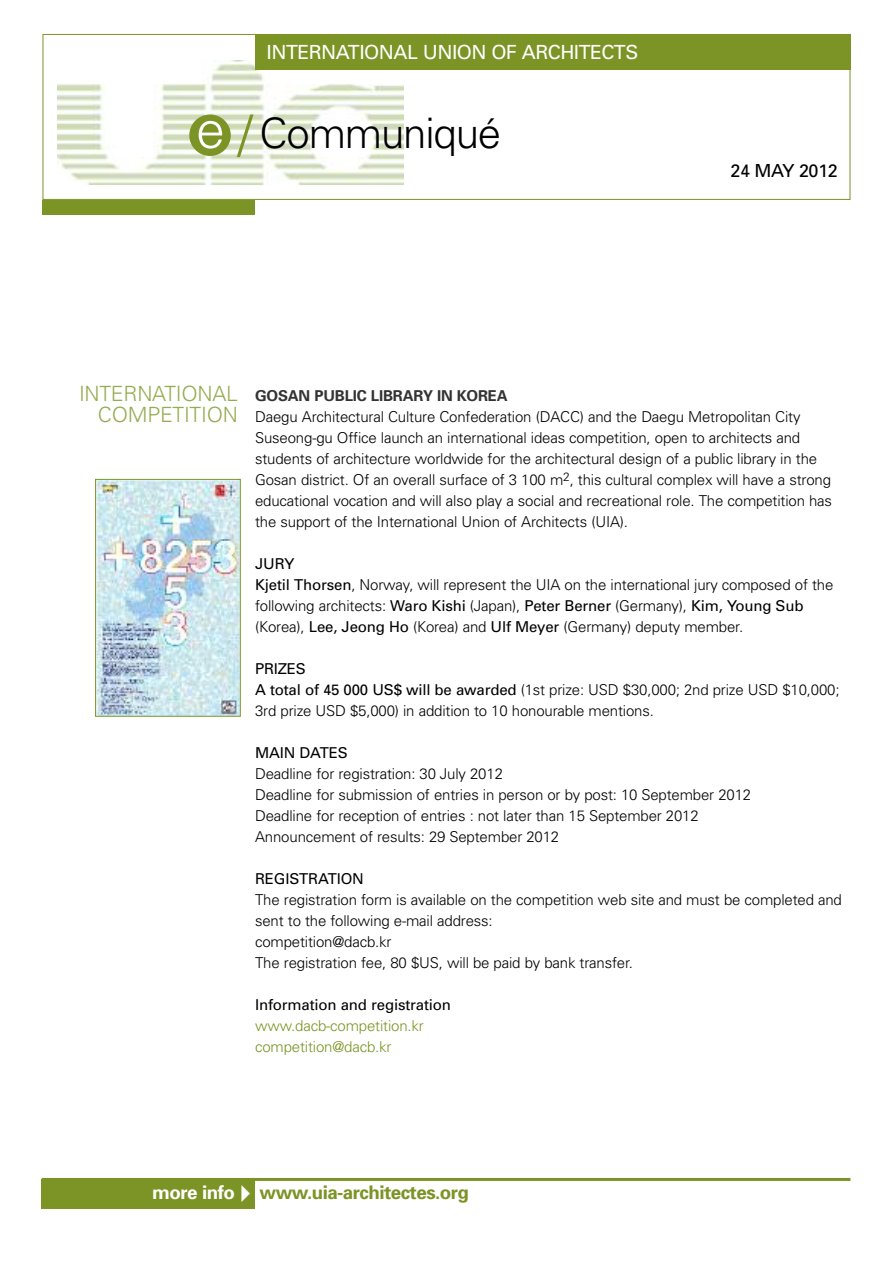
<style>
.page{position:relative;width:893px;height:1263px;background:#fff}
.page>*{position:absolute;margin:0;border:0;box-sizing:border-box;transform-origin:0 0}
.t1{font:300 52.05px "Univers";color:#fff}
.t2{font:300 42px "Univers";letter-spacing:-.03em;color:#000}
.t3{font:300 21px/21px "Univers";letter-spacing:-.01em;color:#96aa51;text-align:right}
.t4{font:19.5px "Univers";letter-spacing:-.03em;color:#fff}
.t5{font:700 18.75px "Univers";letter-spacing:-.03em;color:#7b9425}
.t6{font:18px "Univers";letter-spacing:-.03em;color:#000}
.t7{font:300 15px/21px "Univers";letter-spacing:-.01em;color:#000}
.t8{font:15px "Univers";letter-spacing:-.01em;color:#000}
.t9{font:300 15px/21px "Univers";letter-spacing:-.01em;color:#7b9425}
.t10{font:700 15px "Univers";letter-spacing:-.01em;color:#333}
.s1{color:#7b9425}
.s2{font-weight:400}
.s3{color:#fff}
</style>
<div class="page">
<img style="left:58px;top:61px;width:345px;height:124px">
<div style="left:43px;top:200px;width:212px;height:14px;background:#7b9425"></div>
<div style="left:255px;top:34px;width:595px;height:36px;background:#7b9425"></div>
<div style="left:189px;top:114px;width:42px;height:42px;background:#7b9425;border-radius:21px"></div>
<div style="left:42px;top:1179px;width:213px;height:30px;background:#7b9425"></div>
<hr style="left:42px;top:1178px;width:808px;height:3px;background:#7b9425">
<img style="left:97px;top:481px;width:142px;height:234px">
<div style="left:95px;top:479px;width:146px;height:238px;border:1px solid #7b9425"></div>
<h3 class="t4" style="left:267px;top:45px;width:373px">INTERNATIONAL UNION OF ARCHITECTS</h3>
<h1 class="t1" style="left:196px;top:110px;width:58px">e<span class="s1">/</span></h1>
<h2 class="t2" style="left:260px;top:117px;width:243px">Communiqué</h2>
<p class="t6" style="left:730px;top:164px;width:109px">24 MAY 2012</p>
<h3 class="t3" style="left:79px;top:385px;width:160px">INTERNATIONAL<br>COMPETITION</h3>
<p class="t10" style="left:255px;top:390px;width:254px">GOSAN PUBLIC LIBRARY IN KOREA</p>
<p class="t7" style="left:255px;top:408px;width:578px">Daegu Architectural Culture Confederation (DACC) and the Daegu Metropolitan City Suseong-gu Office launch an international ideas competition, open to architects and students of architecture worldwide for the architectural design of a public library in the Gosan district. Of an overall surface of 3 100 m<sup>2</sup>, this cultural complex will have a strong educational vocation and will also play a social and recreational role. The competition has the support of the International Union of Architects (UIA).</p>
<p class="t7" style="left:255px;top:555px;width:580px"><span class="s2">JURY<br>Kjetil Thorsen</span>, Norway, will represent the UIA on the international jury composed of the following architects: <span class="s2">Waro Kishi</span> (Japan), <span class="s2">Peter Berner</span> (Germany), <span class="s2">Kim, Young Sub </span>(Korea), <span class="s2">Lee, Jeong Ho</span> (Korea) and <span class="s2">Ulf Meyer</span> (Germany) deputy member.</p>
<p class="t7" style="left:255px;top:660px;width:586px"><span class="s2">PRIZES<br>A total of 45 000 US$ will be awarded</span> (1st prize: USD $30,000; 2nd prize USD $10,000;<br>3rd prize USD $5,000) in addition to 10 honourable mentions.</p>
<p class="t8" style="left:255px;top:747px;width:94px">MAIN DATES</p>
<p class="t7" style="left:255px;top:765px;width:498px">Deadline for registration: 30 July 2012<br>Deadline for submission of entries in person or by post: 10 September 2012<br>Deadline for reception of entries : not later than 15 September 2012<br>Announcement of results: 29 September 2012</p>
<p class="t8" style="left:255px;top:873px;width:110px">REGISTRATION</p>
<p class="t7" style="left:255px;top:891px;width:588px">The registration form is available on the competition web site and must be completed and sent to the following e-mail address:<br>competition@dacb.kr<br>The registration fee, 80 $US, will be paid by bank transfer.</p>
<p class="t8" style="left:255px;top:999px;width:197px">Information and registration</p>
<p class="t9" style="left:255px;top:1017px;width:170px">www.dacb-competition.kr competition@dacb.kr</p>
<p class="t5" style="left:152px;top:1186px;width:318px"><span class="s3">more info✔</span>www.uia-architectes.org</p>
</div>
